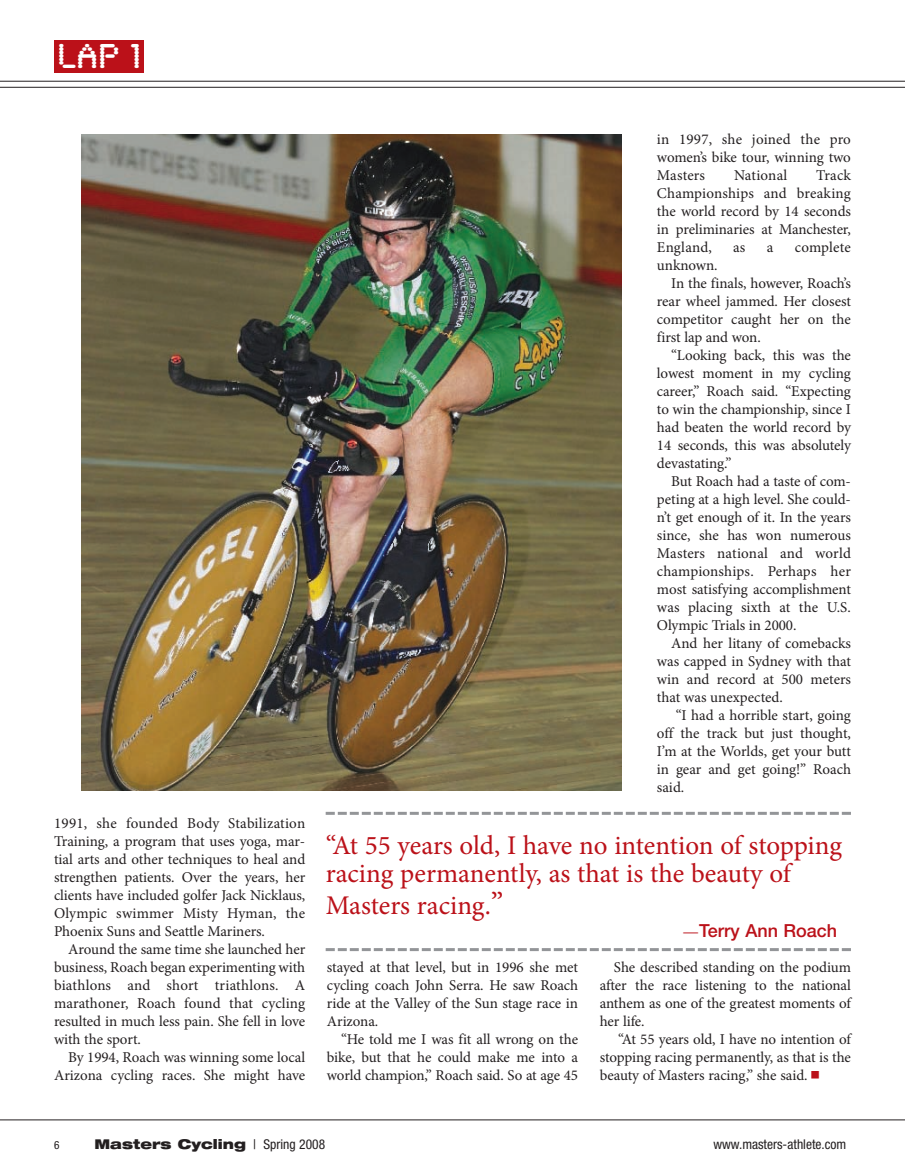
<style>
.page{position:relative;width:905px;height:1175px;background:#fff}
.page>*{position:absolute;margin:0;border:0;box-sizing:border-box;transform-origin:0 0}
.t1{font:36px "Synchro Plain";color:#fff}
.t2{font:27px/28.5px "Minion Pro";letter-spacing:-.005em;color:#bb1119}
.t3{font:500 18px "Helvetica Neue";color:#bb1119}
.t4{font:15px/18px "Minion Pro";letter-spacing:-.005em;color:#231f20;text-align:justify}
.t5{font:900 expanded 13.5px "Helvetica Neue";color:#231f20}
.t6{font:condensed 13.5px "Helvetica Neue";color:#231f20}
.t7{font:condensed 11.25px "Helvetica Neue";color:#231f20}
.s1{font-size:31.5px}
.s2{font-family:"Minion Pro";font-weight:400}
.s3{font-weight:400;font-stretch:condensed}
</style>
<div class="page">
<hr style="left:0;top:1119px;width:904px;height:1px;background:#231f20">
<hr style="left:0;top:87px;width:904px;height:1px;background:#231f20">
<hr style="left:0;top:81px;width:904px;height:1px;background:#231f20">
<div style="left:54px;top:40px;width:89px;height:33px;background:#bb1119"></div>
<img style="left:81px;top:134px;width:540px;height:656px">
<svg style="left:326px;top:948px;width:524px;height:3px"></svg>
<svg style="left:326px;top:812px;width:524px;height:2px"></svg>
<h1 class="t1" style="left:57px;top:44px;width:86px">LAP 1</h1>
<p class="t4" style="left:54px;top:816px;width:253px">1991, she founded Body Stabilization Training, a program that uses yoga, mar&shy;tial arts and other techniques to heal and strengthen patients. Over the years, her clients have included golfer Jack Nicklaus, Olympic swimmer Misty Hyman, the Phoenix Suns and Seattle Mariners.</p>
<p class="t4" style="left:54px;top:942px;width:253px;text-indent:14px">Around the same time she launched her business, Roach began experimenting with biathlons and short triathlons. A marathoner, Roach found that cycling resulted in much less pain. She fell in love with the sport.</p>
<p class="t4" style="left:54px;top:1050px;width:253px;text-align:right">By 1994, Roach was winning some local<br>Arizona cycling races. She might have</p>
<p class="t4" style="left:657px;top:132px;width:195px">in 1997, she joined the pro women’s bike tour, winning two Masters</p>
<p class="t4" style="left:657px;top:168px;width:195px;text-indent:159px">Track Championships and breaking the world record by 14 seconds in preliminaries at Manchester, England,</p>
<p class="t4" style="left:734px;top:168px;width:55px">National</p>
<p class="t4" style="left:733px;top:240px;width:14px">as</p>
<p class="t4" style="left:766px;top:240px;width:8px">a</p>
<p class="t4" style="left:794px;top:240px;width:58px">complete</p>
<p class="t4" style="left:657px;top:258px;width:62px">unknown.</p>
<p class="t4" style="left:671px;top:276px;width:181px">In the finals, however, Roach’s</p>
<p class="t4" style="left:657px;top:294px;width:195px">rear wheel jammed. Her closest</p>
<p class="t4" style="left:657px;top:312px;width:195px">competitor caught her on the</p>
<p class="t4" style="left:657px;top:330px;width:105px">first lap and won.</p>
<p class="t4" style="left:671px;top:348px;width:181px">“Looking back, this was the</p>
<p class="t4" style="left:657px;top:366px;width:195px">lowest moment in my cycling</p>
<p class="t4" style="left:657px;top:384px;width:195px">career,” Roach said. “Expecting</p>
<p class="t4" style="left:657px;top:402px;width:195px">to win the championship, since I</p>
<p class="t4" style="left:657px;top:420px;width:195px">had beaten the world record by</p>
<p class="t4" style="left:657px;top:438px;width:195px">14 seconds, this was absolutely</p>
<p class="t4" style="left:657px;top:456px;width:76px">devastating.”</p>
<p class="t4" style="left:671px;top:474px;width:181px">But Roach had a taste of com-</p>
<p class="t4" style="left:657px;top:492px;width:195px">peting at a high level. She could-</p>
<p class="t4" style="left:657px;top:510px;width:195px">n’t get enough of it. In the years</p>
<p class="t4" style="left:657px;top:528px;width:195px">since, she has won numerous</p>
<p class="t4" style="left:657px;top:546px;width:195px">Masters national and world</p>
<p class="t4" style="left:657px;top:564px;width:195px">championships. Perhaps her</p>
<p class="t4" style="left:657px;top:582px;width:195px">most satisfying accomplishment</p>
<p class="t4" style="left:657px;top:600px;width:195px">was placing sixth at the U.S.</p>
<p class="t4" style="left:657px;top:618px;width:141px">Olympic Trials in 2000.</p>
<p class="t4" style="left:671px;top:636px;width:181px">And her litany of comebacks</p>
<p class="t4" style="left:657px;top:654px;width:195px">was capped in Sydney with that</p>
<p class="t4" style="left:657px;top:672px;width:196px">win and record at 500 meters</p>
<p class="t4" style="left:657px;top:690px;width:127px">that was unexpected.</p>
<p class="t4" style="left:675px;top:708px;width:177px">“I had a horrible start, going</p>
<p class="t4" style="left:657px;top:726px;width:195px">off the track but just thought,</p>
<p class="t4" style="left:657px;top:744px;width:195px">I’m at the Worlds, get your butt</p>
<p class="t4" style="left:657px;top:762px;width:196px">in gear and get going!” Roach</p>
<p class="t4" style="left:657px;top:780px;width:29px">said.</p>
<h2 class="t2" style="left:326px;top:833px;width:518px">“At 55 years old, I have no intention of stopping racing permanently, as that is the beauty of</h2>
<h2 class="t2" style="left:326px;top:893px;width:179px">Masters racing.<span class="s1">”</span></h2>
<p class="t3" style="left:682px;top:924px;width:156px"><span class="s2">—</span>Terry Ann Roach</p>
<p class="t4" style="left:327px;top:960px;width:253px">stayed at that level, but in 1996 she met cycling coach John Serra. He saw Roach ride at the Valley of the Sun stage race in Arizona.</p>
<p class="t4" style="left:327px;top:1032px;width:253px;text-indent:14px">“He told me I was fit all wrong on the bike, but that he could make me into a world champion,” Roach said. So at age 45</p>
<p class="t4" style="left:599px;top:960px;width:253px;text-indent:14px">She described standing on the podium after the race listening to the national anthem as one of the greatest moments of her life.</p>
<p class="t4" style="left:599px;top:1032px;width:253px;text-indent:18px">“At 55 years old, I have no intention of stopping racing permanently, as that is the beauty of Masters racing,” she said.</p>
<p class="t7" style="left:54px;top:1140px;width:7px">6</p>
<p class="t5" style="left:94px;top:1138px;width:232px">Masters Cycling <span class="s3">| Spring 2008</span></p>
<p class="t6" style="left:713px;top:1139px;width:134px">www.masters-athlete.com</p>
</div>
